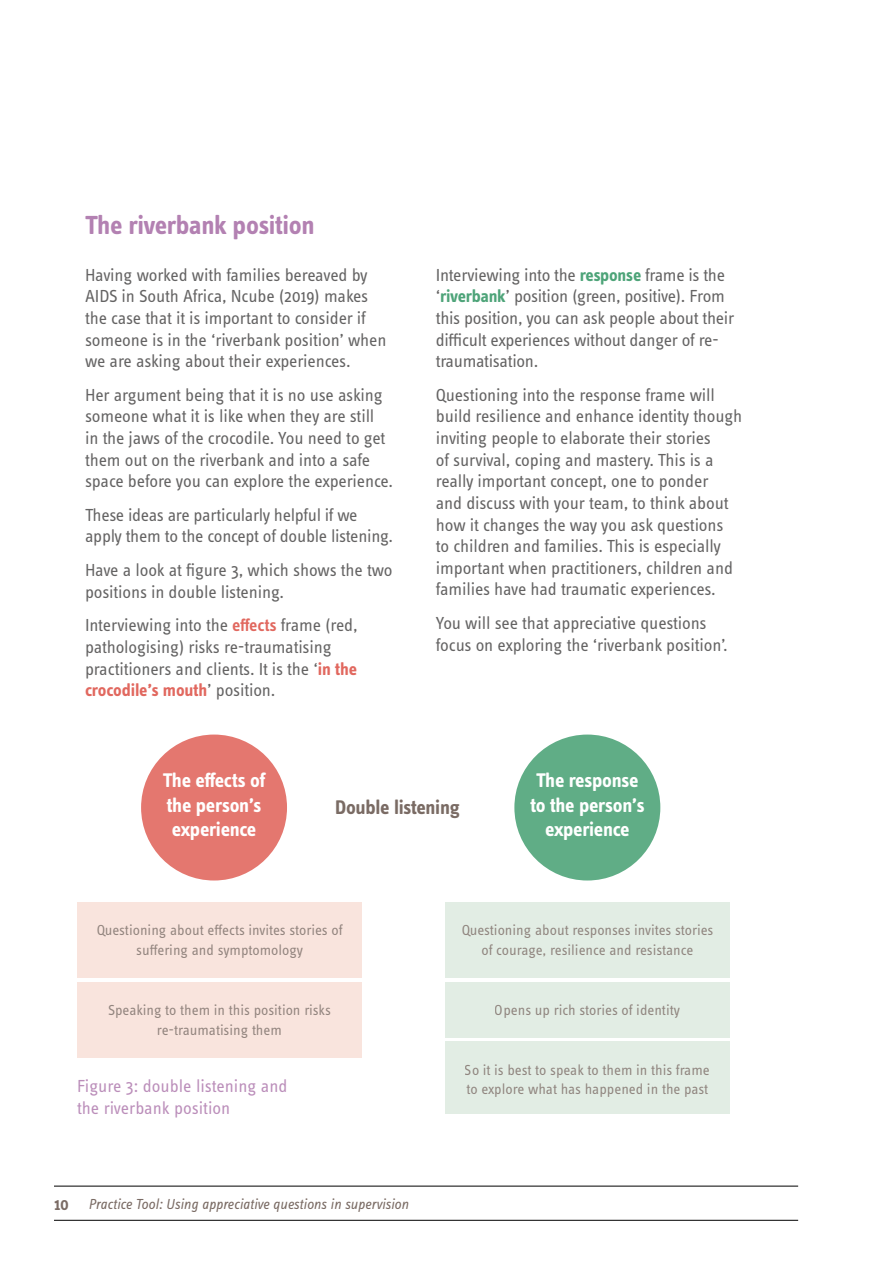
<style>
.page{position:relative;width:893px;height:1263px;background:#fff}
.page>*{position:absolute;margin:0;border:0;box-sizing:border-box;transform-origin:0 0}
.t1{font:700 27px "Info Text Pro";letter-spacing:-.015em;color:#b381b2}
.t2{font:700 20.4px/24.5px "Info Text Pro";letter-spacing:-.015em;color:#fff}
.t3{font:700 20.4px "Info Text Pro";letter-spacing:-.015em;color:#7a6b64}
.t4{font:18px/21.6px "Info Text Pro";letter-spacing:-.01em;color:#646363}
.t5{font:18px "Info Text Pro";color:#bb8eba}
.t6{font:15px/19.5px "Info Text Pro";color:#877a74;text-align:center}
.t7{font:italic 15px "Info Text Pro";color:#7a6b64}
.s1{font-weight:600;color:#e1685f}
.s2{font-weight:700;color:#e1685f}
.s3{font-weight:700;color:#4ea479}
.s4{font-weight:600;font-style:normal;font-size:18px}
</style>
<div class="page">
<hr style="left:54px;top:1220px;width:744px;height:1px;background:#000">
<hr style="left:54px;top:1186px;width:744px;height:1px;background:#000">
<div style="left:141px;top:734px;width:146px;height:146px;background:#e4776f;border-radius:50%"></div>
<div style="left:514px;top:734px;width:146px;height:146px;background:#60ad86;border-radius:50%"></div>
<div style="left:77px;top:902px;width:285px;height:76px;background:#f9e1da"></div>
<div style="left:445px;top:902px;width:285px;height:76px;background:#dfebe2"></div>
<div style="left:77px;top:982px;width:285px;height:76px;background:#f9e1da"></div>
<div style="left:445px;top:982px;width:285px;height:55px;background:#dfebe2"></div>
<div style="left:445px;top:1041px;width:285px;height:73px;background:#dfebe2"></div>
<h1 class="t1" style="left:85px;top:209px;width:231px">The riverbank position</h1>
<p class="t4" style="left:85px;top:264px;width:303px">Having worked with families bereaved by AIDS in South Africa, Ncube (2019) makes the case that it is important to consider if someone is in the ‘riverbank position’ when we are asking about their experiences.</p>
<p class="t4" style="left:85px;top:384px;width:310px">Her argument being that it is no use asking someone what it is like when they are still<br>in the jaws of the crocodile. You need to get them out on the riverbank and into a safe space before you can explore the experience.</p>
<p class="t4" style="left:85px;top:504px;width:309px">These ideas are particularly helpful if we apply them to the concept of double listening.</p>
<p class="t4" style="left:85px;top:559px;width:309px">Have a look at figure 3, which shows the two positions in double listening.</p>
<p class="t4" style="left:85px;top:614px;width:274px">Interviewing into the <span class="s1">effects</span> frame (red, pathologising) risks re-traumatising practitioners and clients. It is the ‘<span class="s2">in the crocodile’s mouth</span>’ position.</p>
<p class="t4" style="left:436px;top:264px;width:300px">Interviewing into the <span class="s3">response</span> frame is the ‘<span class="s3">riverbank</span>’ position (green, positive). From this position, you can ask people about their difficult experiences without danger of re&shy;traumatisation.</p>
<p class="t4" style="left:436px;top:384px;width:308px">Questioning into the response frame will build resilience and enhance identity though inviting people to elaborate their stories<br>of survival, coping and mastery. This is a really important concept, one to ponder<br>and discuss with your team, to think about how it changes the way you ask questions<br>to children and families. This is especially important when practitioners, children and families have had traumatic experiences.</p>
<p class="t4" style="left:436px;top:612px;width:293px">You will see that appreciative questions focus on exploring the ‘riverbank position’.</p>
<p class="t2" style="left:163px;top:768px;width:104px">The effects of the person’s experience</p>
<p class="t2" style="left:530px;top:768px;width:116px;text-align:center">The response to the person’s experience</p>
<p class="t3" style="left:335px;top:795px;width:126px">Double listening</p>
<p class="t6" style="left:96px;top:920px;width:248px">Questioning about effects invites stories of suffering and symptomology</p>
<p class="t6" style="left:461px;top:920px;width:254px">Questioning about responses invites stories of courage, resilience and resistance</p>
<p class="t6" style="left:108px;top:1000px;width:224px">Speaking to them in this position risks re-traumatising them</p>
<p class="t6" style="left:495px;top:1000px;width:186px">Opens up rich stories of identity</p>
<p class="t6" style="left:465px;top:1059px;width:246px">So it is best to speak to them in this frame</p>
<p class="t5" style="left:77px;top:1075px;width:212px">Figure 3: double listening and</p>
<p class="t6" style="left:466px;top:1079px;width:243px">to explore what has happened in the past</p>
<p class="t5" style="left:77px;top:1097px;width:155px">the riverbank position</p>
<p class="t7" style="left:54px;top:1195px;width:356px"><span class="s4">10</span> Practice Tool: Using appreciative questions in supervision</p>
</div>
